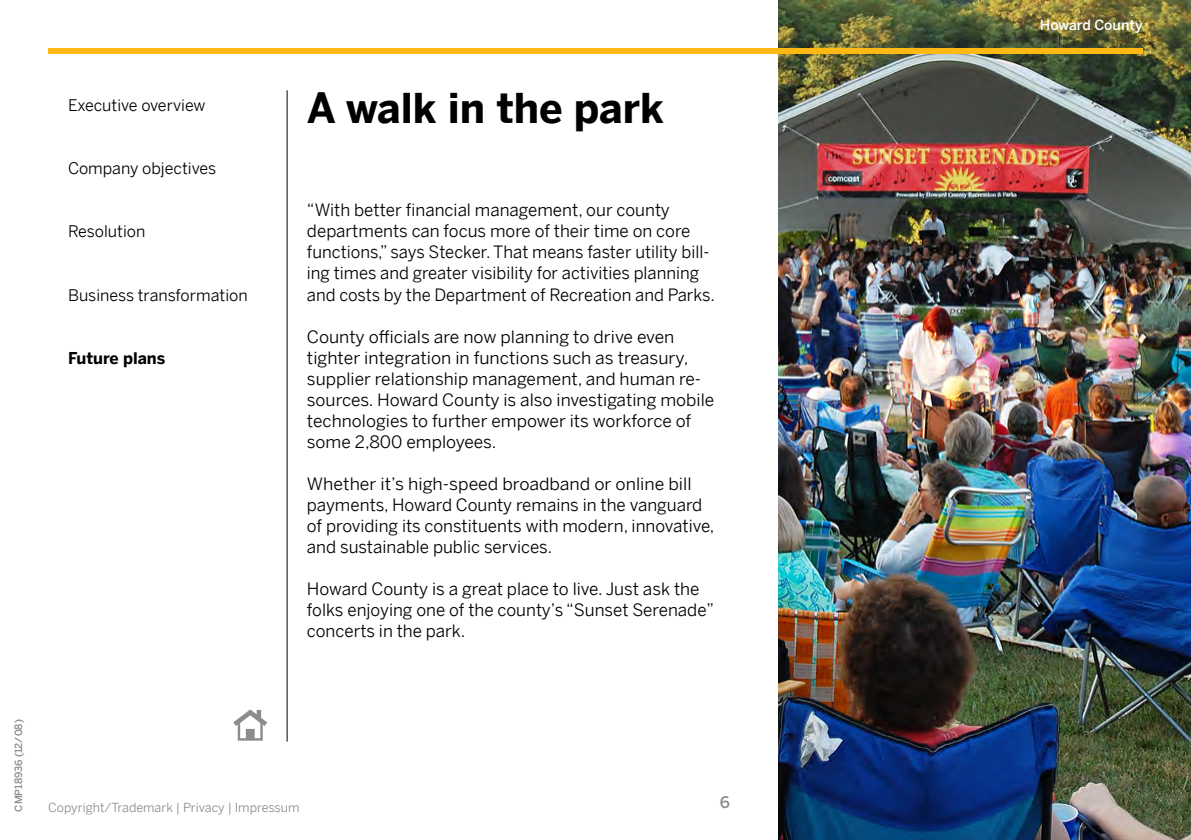
<style>
.page{position:relative;width:1191px;height:840px;background:#fff}
.page>*{position:absolute;margin:0;border:0;box-sizing:border-box;transform-origin:0 0}
.t1{font:700 41px "Benton Sans";color:#000}
.t2{font:17px/21px "Benton Sans";color:#000}
.t3{font:17px/21px "Benton Sans";color:#000;scale:1.04 1}
.t4{font:16px "Benton Sans";color:#000}
.t5{font:700 16px "Benton Sans";color:#000}
.t6{font:500 16px "Benton Sans";color:#8a8c8e}
.t7{font:500 14px "Benton Sans";letter-spacing:-.005em;color:#fff}
.t8{font:12.4px "Benton Sans";color:#8a8c8e}
.t9{font:500 10px "Benton Sans";color:#8a8c8e}
</style>
<div class="page">
<hr style="left:287px;top:90px;width:1px;height:651px;background:#000">
<svg style="left:233px;top:709px;width:34px;height:31px"></svg>
<img style="left:778px;top:0;width:413px;height:839px">
<div style="left:48px;top:48px;width:1094px;height:6px;background:#fdb913"></div>
<p class="t4" style="left:68px;top:94px;width:139px">Executive overview</p>
<p class="t4" style="left:68px;top:157px;width:150px">Company objectives</p>
<p class="t4" style="left:68px;top:220px;width:79px">Resolution</p>
<p class="t4" style="left:68px;top:283px;width:181px">Business transformation</p>
<p class="t5" style="left:68px;top:346px;width:99px">Future plans</p>
<h1 class="t1" style="left:307px;top:77px;width:359px">A walk in the park</h1>
<p class="t2" style="left:307px;top:199px;width:409px">“With better financial management, our county departments can focus more of their time on core functions,” says Stecker. That means faster utility bill&shy;ing times and greater visibility for activities planning and costs by the Department of Recreation and Parks.</p>
<p class="t2" style="left:307px;top:325px;width:409px">County officials are now planning to drive even tighter integration in functions such as treasury, supplier relationship management, and human re&shy;sources. Howard County is also investigating mobile technologies to further empower its workforce of some 2,800 employees.</p>
<p class="t3" style="left:307px;top:472px;width:393px">Whether it’s high-speed broadband or online bill payments, Howard County remains in the vanguard of providing its constituents with modern, innovative, and sustainable public services.</p>
<p class="t2" style="left:307px;top:577px;width:409px">Howard County is a great place to live. Just ask the folks enjoying one of the county’s “Sunset Serenade” concerts in the park.</p>
<p class="t9" style="left:11px;top:811px;width:94px;rotate:-90deg">CM P18936 (12/08)</p>
<p class="t8" style="left:48px;top:797px;width:253px">Copyright/Trademark | Privacy | Impressum</p>
<p class="t6" style="left:720px;top:790px;width:12px">6</p>
<p class="t7" style="left:1039px;top:14px;width:104px">Howard County</p>
</div>
